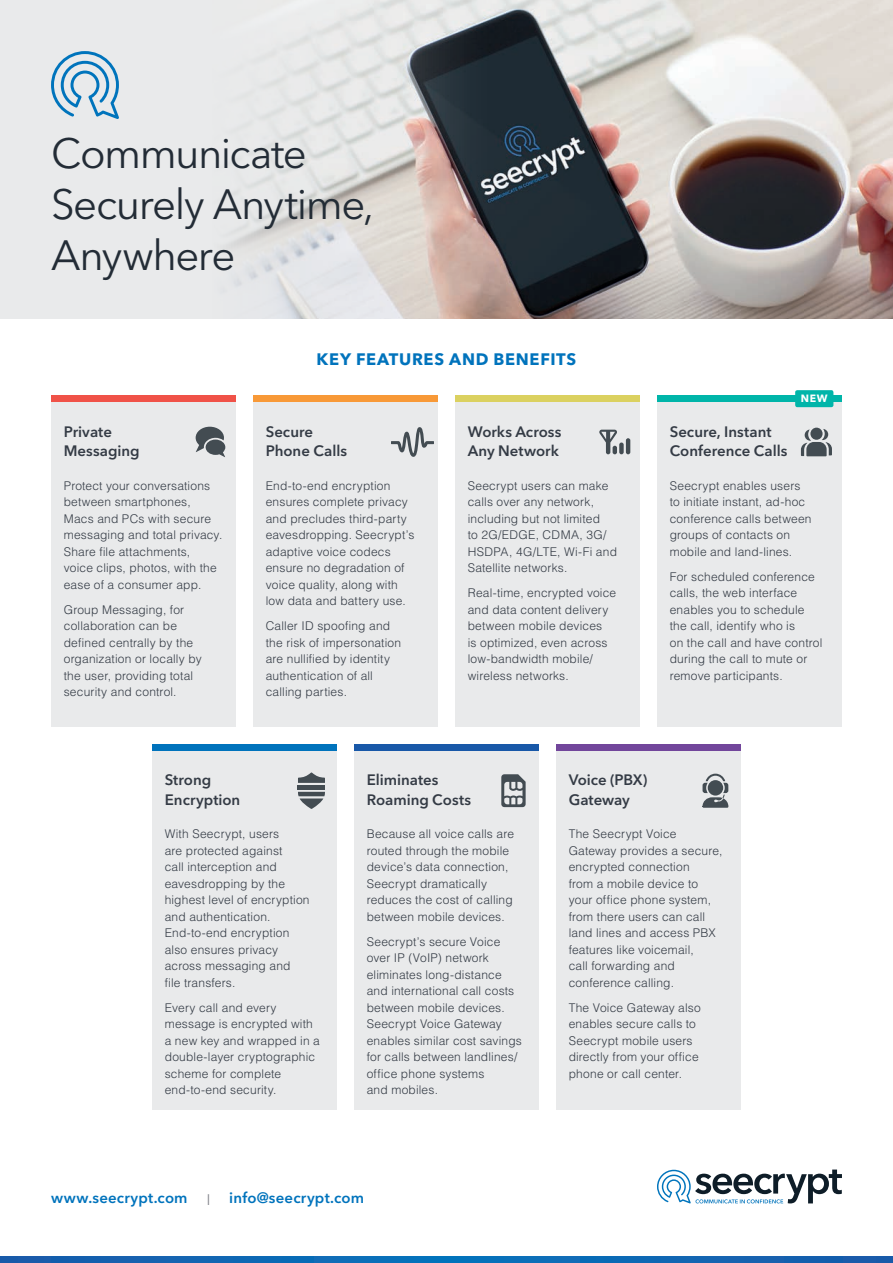
<style>
.page{position:relative;width:893px;height:1263px;background:#fff}
.page>*{position:absolute;margin:0;border:0;box-sizing:border-box;transform-origin:0 0}
.t1{font:42px/51px "Avenir Next LT Pro";letter-spacing:-.035em;color:#232c36}
.t2{font:700 16.5px "Avenir Next LT Pro";letter-spacing:.04em;color:#0073bc}
.t3{font:600 15px/19.5px "Avenir Next LT Pro";color:#343b45}
.t4{font:600 15px "Avenir Next LT Pro";letter-spacing:.015em;color:#0073bc}
.t5{font:300 15px "Helvetica LT Std";color:#84858c}
.t6{font:300 12px/16.5px "Helvetica LT Std";letter-spacing:.015em;color:#343b45}
.t7{font:700 10.5px "Avenir Next LT Pro";color:#fff}
</style>
<div class="page">
<svg style="left:657px;top:1169px;width:185px;height:34px"></svg>
<div style="left:0;top:0;width:893px;height:319px;background:#e9eaeb"></div>
<img style="left:226px;top:0;width:667px;height:319px">
<div style="left:657px;top:395px;width:185px;height:332px;background:#e9eaeb"></div>
<div style="left:455px;top:395px;width:185px;height:332px;background:#e9eaeb"></div>
<div style="left:253px;top:395px;width:185px;height:332px;background:#e9eaeb"></div>
<div style="left:51px;top:395px;width:185px;height:332px;background:#e9eaeb"></div>
<div style="left:152px;top:744px;width:185px;height:366px;background:#e9eaeb"></div>
<div style="left:354px;top:744px;width:185px;height:366px;background:#e9eaeb"></div>
<div style="left:556px;top:744px;width:185px;height:366px;background:#e9eaeb"></div>
<svg style="left:801px;top:429px;width:31px;height:27px"></svg>
<svg style="left:599px;top:430px;width:31px;height:24px"></svg>
<svg style="left:391px;top:427px;width:43px;height:30px"></svg>
<svg style="left:196px;top:427px;width:29px;height:30px"></svg>
<hr style="left:298px;top:785px;width:27px;height:4px;background:#434c52">
<svg style="left:298px;top:792px;width:27px;height:17px"></svg>
<svg style="left:298px;top:772px;width:27px;height:11px"></svg>
<svg style="left:501px;top:774px;width:25px;height:33px"></svg>
<svg style="left:702px;top:774px;width:26px;height:34px"></svg>
<div style="left:657px;top:395px;width:185px;height:7px;background:#00b5a9"></div>
<div style="left:455px;top:395px;width:185px;height:7px;background:#dbd160"></div>
<div style="left:253px;top:395px;width:185px;height:7px;background:#f89937"></div>
<div style="left:51px;top:395px;width:185px;height:7px;background:#f05248"></div>
<div style="left:152px;top:744px;width:185px;height:6px;background:#0073bc"></div>
<div style="left:354px;top:744px;width:185px;height:6px;background:#1858a8"></div>
<div style="left:556px;top:744px;width:185px;height:6px;background:#72469b"></div>
<svg style="left:51px;top:51px;width:68px;height:68px"></svg>
<div style="left:795px;top:390px;width:38px;height:17px;background:#00b5a9;border-radius:2px"></div>
<svg style="left:0;top:1256px;width:893px;height:7px;background:#0f66b2"></svg>
<h1 class="t1" style="left:51px;top:128px;width:325px">Communicate<br>Securely Anytime,<br>Anywhere</h1>
<p class="t3" style="left:64px;top:421px;width:77px">Private<br>Messaging</p>
<p class="t6" style="left:64px;top:477px;width:160px">Protect your conversations between smartphones,<br>Macs and PCs with secure messaging and total privacy.<br>Share file attachments, voice clips, photos, with the ease of a consumer app.</p>
<p class="t6" style="left:64px;top:601px;width:139px">Group Messaging, for collaboration can be defined centrally by the organization or locally by the user, providing total security and control.</p>
<h2 class="t2" style="left:317px;top:350px;width:261px">KEY FEATURES AND BENEFITS</h2>
<p class="t3" style="left:266px;top:421px;width:83px">Secure<br>Phone Calls</p>
<p class="t6" style="left:266px;top:477px;width:150px">End-to-end encryption ensures complete privacy and precludes third-party eavesdropping. Seecrypt’s adaptive voice codecs ensure no degradation of voice quality, along with low data and battery use.</p>
<p class="t6" style="left:266px;top:618px;width:137px">Caller ID spoofing and the risk of impersonation are nullified by identity authentication of all calling parties.</p>
<p class="t3" style="left:468px;top:421px;width:95px">Works Across<br>Any Network</p>
<p class="t6" style="left:468px;top:477px;width:151px">Seecrypt users can make calls over any network, including but not limited<br>to 2G/EDGE, CDMA, 3G/<br>HSDPA, 4G/LTE, Wi-Fi and<br>Satellite networks.</p>
<p class="t6" style="left:468px;top:585px;width:150px">Real-time, encrypted voice and data content delivery between mobile devices<br>is optimized, even across low-bandwidth mobile/ wireless networks.</p>
<p class="t3" style="left:670px;top:421px;width:119px">Secure, Instant<br>Conference Calls</p>
<p class="t7" style="left:801px;top:392px;width:28px">NEW</p>
<p class="t6" style="left:670px;top:477px;width:143px">Seecrypt enables users to initiate instant, ad-hoc conference calls between groups of contacts on mobile and land-lines.</p>
<p class="t6" style="left:670px;top:568px;width:154px">For scheduled conference calls, the web interface enables you to schedule the call, identify who is<br>on the call and have control during the call to mute or remove participants.</p>
<p class="t3" style="left:165px;top:770px;width:77px">Strong<br>Encryption</p>
<p class="t3" style="left:367px;top:770px;width:106px">Eliminates<br>Roaming Costs</p>
<p class="t3" style="left:569px;top:770px;width:80px">Voice (PBX)<br>Gateway</p>
<p class="t6" style="left:165px;top:826px;width:146px">With Seecrypt, users<br>are protected against<br>call interception and eavesdropping by the highest level of encryption and authentication.<br>End-to-end encryption also ensures privacy across messaging and<br>file transfers.</p>
<p class="t6" style="left:165px;top:999px;width:157px">Every call and every message is encrypted with a new key and wrapped in a double-layer cryptographic scheme for complete end-to-end security.</p>
<p class="t6" style="left:367px;top:826px;width:149px">Because all voice calls are routed through the mobile device’s data connection,<br>Seecrypt dramatically reduces the cost of calling between mobile devices.</p>
<p class="t6" style="left:367px;top:933px;width:157px">Seecrypt’s secure Voice over IP (VoIP) network eliminates long-distance and international call costs between mobile devices.<br>Seecrypt Voice Gateway enables similar cost savings for calls between landlines/ office phone systems<br>and mobiles.</p>
<p class="t4" style="left:51px;top:1189px;width:138px">www.seecrypt.com</p>
<p class="t5" style="left:206px;top:1190px;width:6px">I</p>
<p class="t4" style="left:229px;top:1189px;width:136px">info@seecrypt.com</p>
<p class="t6" style="left:569px;top:826px;width:155px">The Seecrypt Voice<br>Gateway provides a secure, encrypted connection<br>from a mobile device to your office phone system, from there users can call land lines and access PBX features like voicemail,<br>call forwarding and conference calling.</p>
<p class="t6" style="left:569px;top:999px;width:134px">The Voice Gateway also enables secure calls to<br>Seecrypt mobile users directly from your office phone or call center.</p>
</div>
